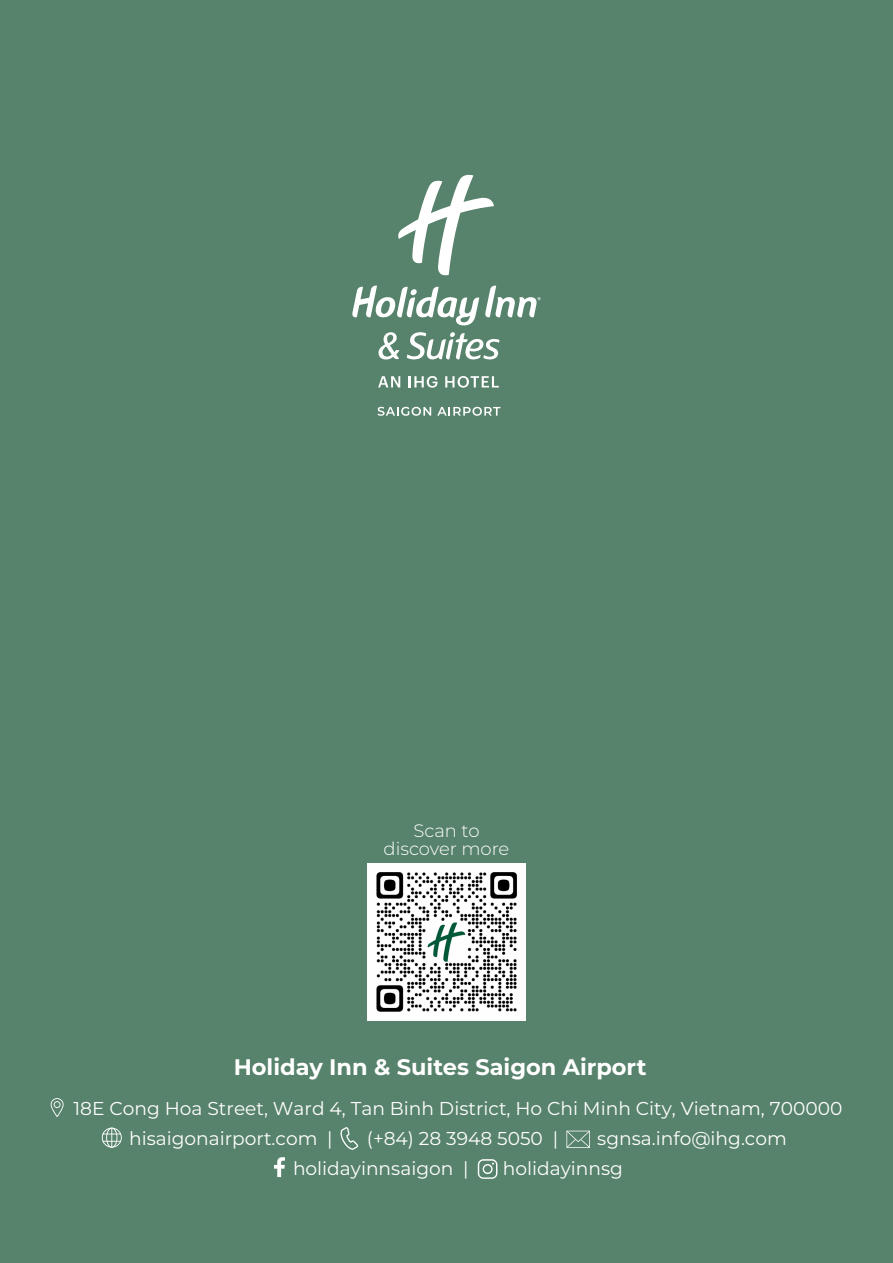
<style>
.page{position:relative;width:893px;height:1263px;background:#57826b}
.page>*{position:absolute;margin:0;border:0;box-sizing:border-box;transform-origin:0 0}
.t1{font:700 22.5px "Montserrat";color:#fff}
.t2{font:18.6px/29.8px "Montserrat";color:#fff}
.t3{font:300 18px/18px "Montserrat";color:#fff;text-align:center}
</style>
<div class="page">
<svg style="left:398px;top:175px;width:96px;height:101px"></svg>
<svg style="left:352px;top:285px;width:189px;height:75px"></svg>
<svg style="left:378px;top:376px;width:22px;height:11px"></svg>
<svg style="left:409px;top:376px;width:28px;height:12px"></svg>
<svg style="left:445px;top:376px;width:54px;height:12px"></svg>
<svg style="left:378px;top:407px;width:53px;height:9px"></svg>
<svg style="left:437px;top:407px;width:63px;height:9px"></svg>
<img style="left:368px;top:863px;width:157px;height:158px">
<svg style="left:566px;top:1131px;width:24px;height:17px"></svg>
<svg style="left:340px;top:1127px;width:18px;height:23px"></svg>
<svg style="left:51px;top:1098px;width:13px;height:19px"></svg>
<svg style="left:102px;top:1128px;width:20px;height:19px"></svg>
<svg style="left:274px;top:1157px;width:11px;height:20px"></svg>
<svg style="left:478px;top:1159px;width:19px;height:20px"></svg>
<p class="t3" style="left:384px;top:821px;width:127px">Scan to discover more</p>
<p class="t1" style="left:234px;top:1051px;width:414px">Holiday Inn &amp; Suites Saigon Airport</p>
<p class="t2" style="left:129px;top:1093px;width:715px;text-indent:-55px">18E Cong Hoa Street, Ward 4, Tan Binh District, Ho Chi Minh City, Vietnam, 700000 hisaigonairport.com |</p>
<p class="t2" style="left:367px;top:1123px;width:193px">(+84) 28 3948 5050 |</p>
<p class="t2" style="left:597px;top:1123px;width:191px">sgnsa.info@ihg.com</p>
<p class="t2" style="left:293px;top:1153px;width:177px">holidayinnsaigon |</p>
<p class="t2" style="left:503px;top:1153px;width:122px">holidayinnsg</p>
</div>
